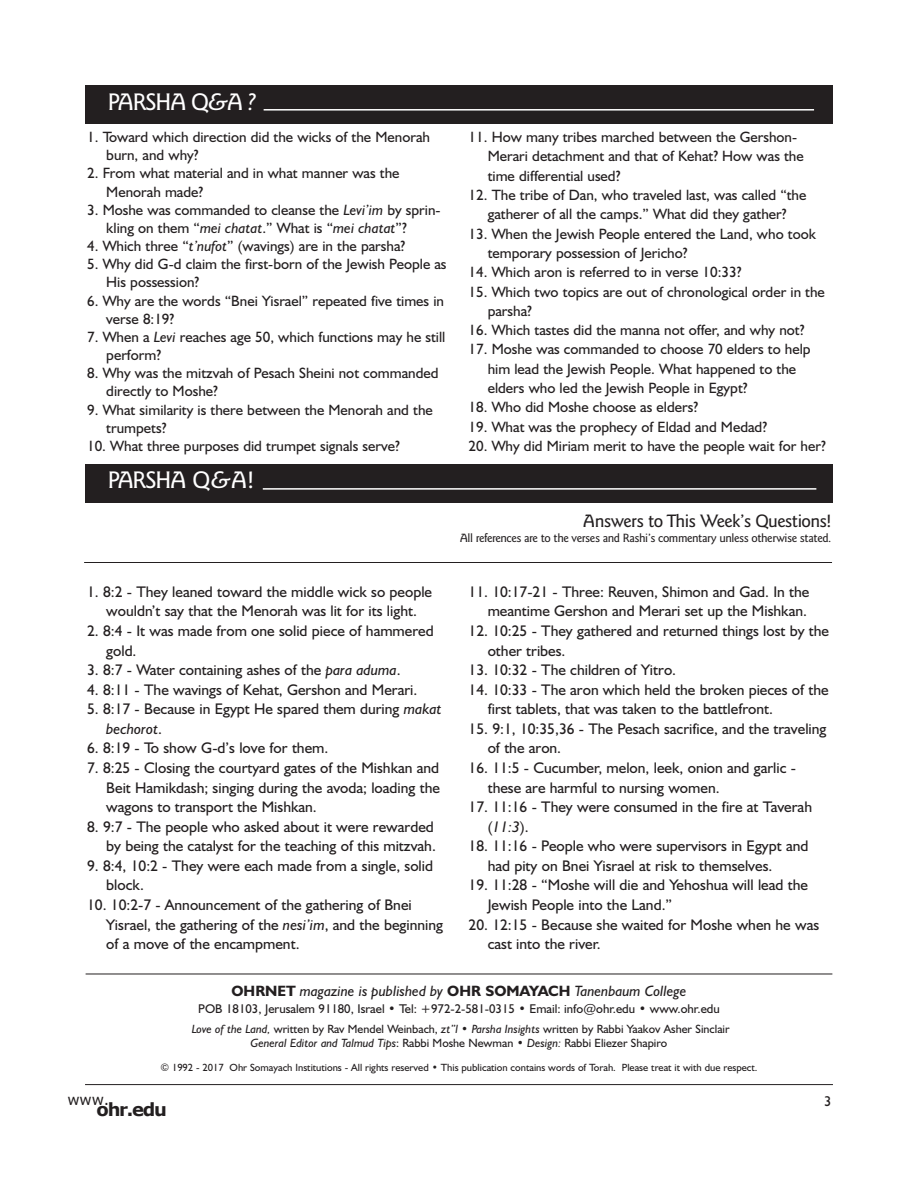
<style>
.page{position:relative;width:918px;height:1188px;background:#fff}
.page>*{position:absolute;margin:0;border:0;box-sizing:border-box;transform-origin:0 0}
.t1{font:500 24px "Goudy Sans IT Cby BT";letter-spacing:-.055em;color:#fff}
.t2{font:500 18px "Goudy Sans IT Cby BT";letter-spacing:-.035em;color:#231f20}
.t3{font:700 18px "Verdana";letter-spacing:-.07em;color:#231f20}
.t4{font:15.45px/19.5px "Humanist 521 BT";color:#231f20}
.t5{font:15px/18.1px "Humanist 521 BT";color:#231f20}
.t6{font:italic 15px "Humanist 521 BT";color:#231f20}
.t7{font:15px "Verdana";color:#231f20}
.t8{font:14.25px "Humanist 521 BT";color:#231f20}
.t9{font:12.75px "Humanist 521 BT";color:#231f20}
.t10{font:12px/14.4px "Humanist 521 BT";color:#231f20;text-align:center}
.t11{font:500 12px "Goudy Sans IT Cby BT";letter-spacing:-.035em;color:#231f20}
.t12{font:10.5px "Humanist 521 BT";color:#231f20}
.s1{font-style:italic}
.s2{font-weight:700;font-style:normal}
</style>
<div class="page">
<hr style="left:85px;top:1084px;width:748px;height:1px;background:#231f20">
<div style="left:85px;top:85px;width:748px;height:38px;background:#231f20"></div>
<div style="left:85px;top:464px;width:748px;height:39px;background:#231f20"></div>
<hr style="left:264px;top:109px;width:550px;height:2px;background:#fff">
<hr style="left:263px;top:488px;width:553px;height:2px;background:#fff">
<hr style="left:84px;top:562px;width:748px;height:1px;background:#231f20">
<hr style="left:86px;top:974px;width:746px;height:1px;background:#231f20">
<h1 class="t1" style="left:108px;top:88px;width:150px">PARSHA Q<span class="s1">&amp;</span>A <span class="s1">?</span></h1>
<p class="t5" style="left:106px;top:128px;width:325px;text-indent:-19px">1. Toward which direction did the wicks of the Menorah burn, and why?</p>
<p class="t5" style="left:106px;top:164px;width:295px;text-indent:-19px">2. From what material and in what manner was the<br>Menorah made?</p>
<p class="t5" style="left:106px;top:201px;width:336px;text-indent:-19px">3. Moshe was commanded to cleanse the <span class="s1">Levi’im</span> by sprin&shy;kling on them “<span class="s1">mei chatat</span>.” What is “<span class="s1">mei chatat</span>”?</p>
<p class="t5" style="left:87px;top:237px;width:320px">4. Which three “<span class="s1">t’nufot</span>” (wavings) are in the parsha?</p>
<p class="t5" style="left:106px;top:255px;width:342px;text-indent:-19px">5. Why did G-d claim the first-born of the Jewish People as his possession?</p>
<p class="t5" style="left:106px;top:291px;width:339px;text-indent:-19px">6. Why are the words “bnei yisrael” repeated five times in verse 8:19?</p>
<p class="t5" style="left:106px;top:328px;width:341px;text-indent:-19px">7. When a <span class="s1">Levi</span> reaches age 50, which functions may he still perform?</p>
<p class="t5" style="left:106px;top:364px;width:334px;text-indent:-19px">8. Why was the mitzvah of Pesach sheini not commanded directly to Moshe?</p>
<p class="t5" style="left:106px;top:400px;width:328px;text-indent:-19px">9. What similarity is there between the Menorah and the trumpets?</p>
<p class="t5" style="left:87px;top:437px;width:314px">10. What three purposes did trumpet signals serve?</p>
<h1 class="t1" style="left:108px;top:465px;width:148px">PARSHA Q<span class="s1">&amp;</span>A!</h1>
<p class="t5" style="left:488px;top:127px;width:318px;line-height:19.4px;text-indent:-19px">11. how many tribes marched between the Gershon-<br>Merari detachment and that of kehat? how was the time differential used?</p>
<p class="t5" style="left:469px;top:185px;width:339px;line-height:19.4px;text-align:center">12. The tribe of Dan, who traveled last, was called “the gatherer of all the camps.” What did they gather?</p>
<p class="t5" style="left:488px;top:224px;width:330px;line-height:19.4px;text-indent:-19px">13. When the Jewish People entered the land, who took temporary possession of Jericho?</p>
<p class="t5" style="left:469px;top:263px;width:274px">14. Which aron is referred to in verse 10:33?</p>
<p class="t5" style="left:488px;top:282px;width:339px;line-height:19.4px;text-indent:-19px">15. Which two topics are out of chronological order in the parsha?</p>
<p class="t5" style="left:469px;top:321px;width:337px">16. Which tastes did the manna not offer, and why not?</p>
<p class="t5" style="left:488px;top:340px;width:324px;line-height:19.4px;text-indent:-19px">17. Moshe was commanded to choose 70 elders to help him lead the Jewish People. What happened to the elders who led the Jewish People in egypt?</p>
<p class="t5" style="left:469px;top:398px;width:231px">18. Who did Moshe choose as elders?</p>
<p class="t5" style="left:469px;top:417px;width:300px">19. What was the prophecy of eldad and Medad?</p>
<p class="t5" style="left:469px;top:437px;width:359px">20. Why did Miriam merit to have the people wait for her?</p>
<p class="t2" style="left:583px;top:510px;width:250px">Answers to This Week’s Questions!</p>
<p class="t11" style="left:460px;top:531px;width:373px">All references are to the verses and Rashi’s commentary unless otherwise stated.</p>
<p class="t4" style="left:87px;top:582px;width:347px;text-align:center">1. 8:2 - They leaned toward the middle wick so people wouldn’t say that the Menorah was lit for its light.</p>
<p class="t4" style="left:106px;top:621px;width:329px;text-indent:-19px">2. 8:4 - it was made from one solid piece of hammered gold.</p>
<p class="t4" style="left:87px;top:660px;width:315px">3. 8:7 - Water containing ashes of the <span class="s1">para aduma</span>.</p>
<p class="t4" style="left:87px;top:680px;width:332px">4. 8:11 - The wavings of kehat, Gershon and Merari.</p>
<p class="t4" style="left:106px;top:699px;width:337px;text-indent:-19px">5. 8:17 - because in egypt he spared them during <span class="s1">makat bechorot</span>.</p>
<p class="t4" style="left:87px;top:738px;width:243px">6. 8:19 - To show G-d’s love for them.</p>
<p class="t4" style="left:106px;top:758px;width:335px;text-align:justify;text-indent:-19px">7. 8:25 - closing the courtyard gates of the Mishkan and beit hamikdash; singing during the avoda; loading the wagons to transport the Mishkan.</p>
<p class="t4" style="left:87px;top:817px;width:350px;text-align:right">8. 9:7 - The people who asked about it were rewarded by being the catalyst for the teaching of this mitzvah.</p>
<p class="t4" style="left:106px;top:856px;width:328px;text-indent:-19px">9. 8:4, 10:2 - They were each made from a single, solid block.</p>
<p class="t4" style="left:106px;top:895px;width:338px;text-indent:-19px">10. 10:2-7 - announcement of the gathering of bnei yisrael, the gathering of the <span class="s1">nesi’im</span>, and the beginning of a move of the encampment.</p>
<p class="t4" style="left:469px;top:582px;width:342px;text-align:right">11. 10:17-21 - Three: Reuven, shimon and Gad. in the meantime Gershon and Merari set up the Mishkan.</p>
<p class="t4" style="left:488px;top:621px;width:343px;text-indent:-19px">12. 10:25 - They gathered and returned things lost by the other tribes.</p>
<p class="t4" style="left:469px;top:660px;width:209px">13. 10:32 - The children of yitro.</p>
<p class="t4" style="left:488px;top:680px;width:343px;text-indent:-19px">14. 10:33 - The aron which held the broken pieces of the first tablets, that was taken to the battlefront.</p>
<p class="t4" style="left:488px;top:719px;width:340px;text-indent:-19px">15. 9:1, 10:35,36 - The Pesach sacrifice, and the traveling of the aron.</p>
<p class="t4" style="left:488px;top:758px;width:310px;text-indent:-19px">16. 11:5 - cucumber, melon, leek, onion and garlic - these are harmful to nursing women.</p>
<p class="t4" style="left:488px;top:797px;width:326px;text-indent:-19px">17. 11:16 - They were consumed in the fire at Taverah (<span class="s1">11:3</span>).</p>
<p class="t4" style="left:488px;top:836px;width:322px;text-indent:-19px">18. 11:16 - People who were supervisors in egypt and had pity on bnei yisrael at risk to themselves.</p>
<p class="t4" style="left:488px;top:875px;width:322px;text-indent:-19px">19. 11:28 - “Moshe will die and yehoshua will lead the<br>Jewish People into the land.”</p>
<p class="t4" style="left:488px;top:914px;width:333px;text-indent:-19px">20. 12:15 - because she waited for Moshe when he was cast into the river.</p>
<p class="t6" style="left:232px;top:982px;width:456px"><span class="s2">OHRNET</span> magazine is published by <span class="s2">OHR SOMAYACH</span> Tanenbaum College</p>
<p class="t9" style="left:198px;top:1001px;width:523px">Pob 18103, Jerusalem 91180, israel • Tel: +972-2-581-0315 • email: info@ohr.edu • www.ohr.edu</p>
<p class="t10" style="left:192px;top:1021px;width:539px"><span class="s1">Love of the Land,</span> written by Rav Mendel Weinbach, <span class="s1">zt”l</span> • <span class="s1">Parsha Insights</span> written by Rabbi yaakov asher sinclair<br><span class="s1">General Editor and Talmud Tips</span>: Rabbi Moshe newman • <span class="s1">Design:</span> Rabbi eliezer shapiro</p>
<p class="t12" style="left:160px;top:1061px;width:599px">© 1992 - 2017 ohr somayach institutions - all rights reserved • This publication contains words of Torah. Please treat it with due respect.</p>
<p class="t7" style="left:67px;top:1090px;width:43px">www.</p>
<p class="t8" style="left:824px;top:1093px;width:9px">3</p>
<p class="t3" style="left:97px;top:1098px;width:72px">ohr.edu</p>
</div>
